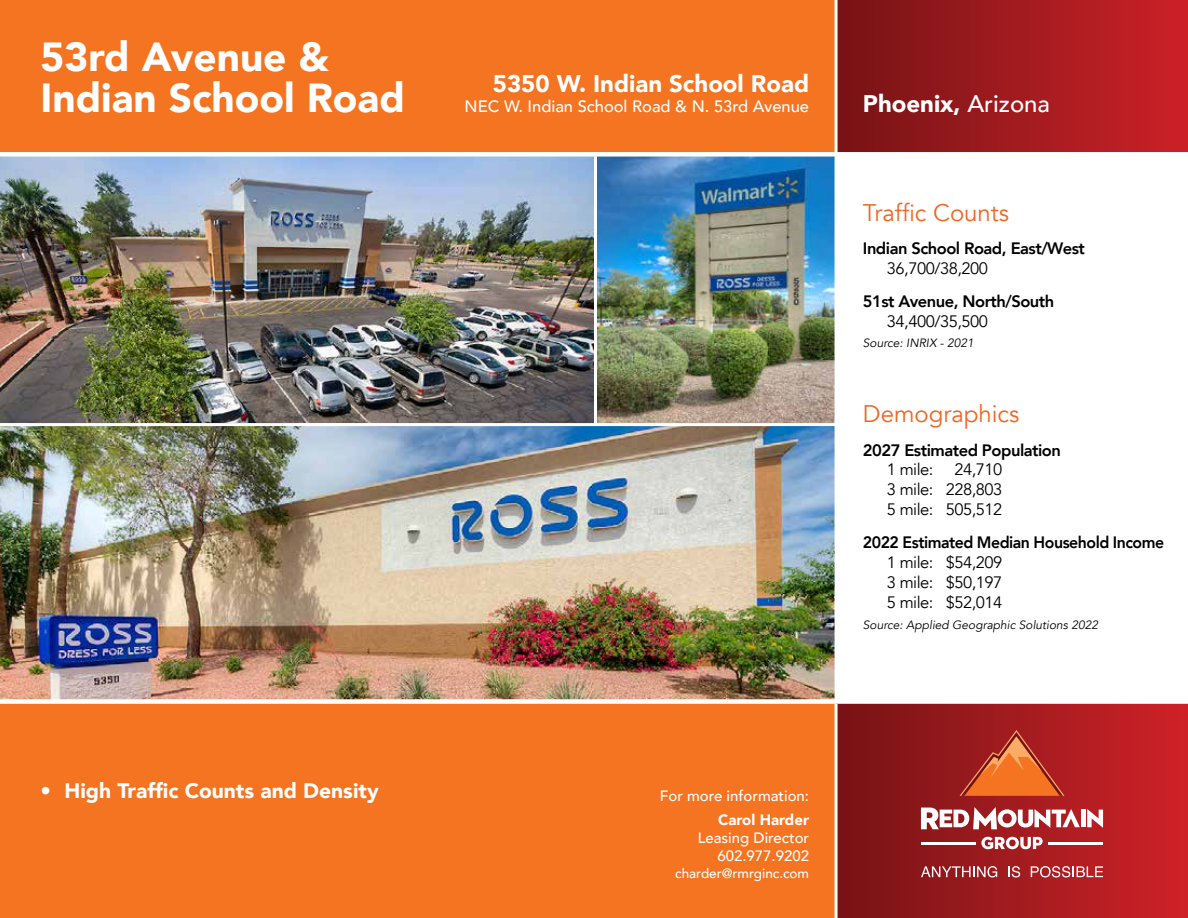
<style>
.page{position:relative;width:1188px;height:918px;background:#fff}
.page>*{position:absolute;margin:0;border:0;box-sizing:border-box;transform-origin:0 0}
.t1{font:900 40.5px/40.5px "Avenir";color:#fff}
.t2{font:900 24px "Avenir";color:#fff}
.t3{font:24px "Avenir";color:#f26522}
.t4{font:900 21px "Avenir";color:#fff}
.t5{font:16.5px/19.8px "Avenir";letter-spacing:-.03em;color:#000;text-align:justify}
.t6{font:800 16.5px "Avenir";letter-spacing:-.03em;color:#000}
.t7{font:500 16.5px "Avenir";color:#fff}
.t8{font:800 16.5px "Avenir";letter-spacing:-.03em;color:#000;scale:.96 1}
.t9{font:500 15px/18px "Avenir";color:#fff;text-align:right}
.t10{font:900 15px "Avenir";color:#fff}
.t11{font:500 13.5px "Avenir";color:#fff}
.t12{font:italic 12px "Avenir";color:#000}
.s1{font-weight:500}
</style>
<div class="page">
<img style="left:0;top:157px;width:594px;height:266px">
<img style="left:0;top:426px;width:835px;height:273px">
<img style="left:597px;top:157px;width:238px;height:266px">
<div style="left:0;top:0;width:836px;height:154px;background:#f47421"></div>
<div style="left:836px;top:0;width:352px;height:154px;background:linear-gradient(to right,#761315,#cb2127)"></div>
<div style="left:0;top:152px;width:1188px;height:5px;background:#fff"></div>
<hr style="left:835px;top:0;width:3px;height:156px;background:#fff">
<div style="left:836px;top:704px;width:352px;height:214px;background:linear-gradient(to right,#761416,#ce2329)"></div>
<div style="left:0;top:702px;width:836px;height:216px;background:#f47421"></div>
<div style="left:0;top:699px;width:1188px;height:5px;background:#fff"></div>
<hr style="left:835px;top:704px;width:3px;height:214px;background:#fff">
<svg style="left:960px;top:730px;width:105px;height:66px"></svg>
<div style="left:1081px;top:810px;width:5px;height:17px;background:#fff"></div>
<svg style="left:1087px;top:809px;width:16px;height:19px"></svg>
<svg style="left:921px;top:807px;width:159px;height:22px"></svg>
<hr style="left:921px;top:842px;width:54px;height:2px;background:#fff">
<hr style="left:1049px;top:842px;width:54px;height:2px;background:#fff">
<svg style="left:981px;top:837px;width:62px;height:12px"></svg>
<svg style="left:921px;top:866px;width:76px;height:11px"></svg>
<svg style="left:1008px;top:866px;width:12px;height:12px"></svg>
<svg style="left:1031px;top:866px;width:72px;height:12px"></svg>
<h1 class="t1" style="left:40px;top:36px;width:366px">53rd Avenue &amp;<br>Indian School Road</h1>
<p class="t4" style="left:40px;top:773px;width:340px">• High Traffic Counts and Density</p>
<h2 class="t2" style="left:493px;top:63px;width:318px">5350 W. Indian School Road</h2>
<p class="t7" style="left:465px;top:92px;width:346px">NEC W. Indian School Road &amp; N. 53rd Avenue</p>
<h2 class="t2" style="left:863px;top:83px;width:189px">Phoenix, <span class="s1">Arizona</span></h2>
<h2 class="t3" style="left:863px;top:198px;width:148px">Traffic Counts</h2>
<p class="t6" style="left:863px;top:235px;width:224px">Indian School Road, East/West</p>
<p class="t5" style="left:887px;top:259px;width:103px">36,700/38,200</p>
<p class="t6" style="left:863px;top:289px;width:193px">51st Avenue, North/South</p>
<p class="t5" style="left:887px;top:312px;width:103px">34,400/35,500</p>
<p class="t12" style="left:863px;top:335px;width:113px">Source: INRIX - 2021</p>
<h2 class="t3" style="left:863px;top:400px;width:158px">Demographics</h2>
<p class="t6" style="left:863px;top:437px;width:200px">2027 Estimated Population</p>
<p class="t5" style="left:887px;top:460px;width:48px">1 mile:</p>
<p class="t5" style="left:887px;top:460px;width:117px;text-indent:68px">24,710<br>3 mile: 228,803<br>5 mile: 505,512</p>
<p class="t8" style="left:863px;top:530px;width:315px">2022 Estimated Median Household Income</p>
<p class="t5" style="left:887px;top:553px;width:117px">1 mile: $54,209<br>3 mile: $50,197<br>5 mile: $52,014</p>
<p class="t12" style="left:863px;top:618px;width:237px">Source: Applied Geographic Solutions 2022</p>
<p class="t9" style="left:660px;top:786px;width:151px">For more information:</p>
<p class="t10" style="left:718px;top:807px;width:93px">Carol Harder</p>
<p class="t9" style="left:698px;top:828px;width:113px">Leasing Director<br>602.977.9202</p>
<p class="t11" style="left:675px;top:861px;width:135px">charder@rmrginc.com</p>
</div>
